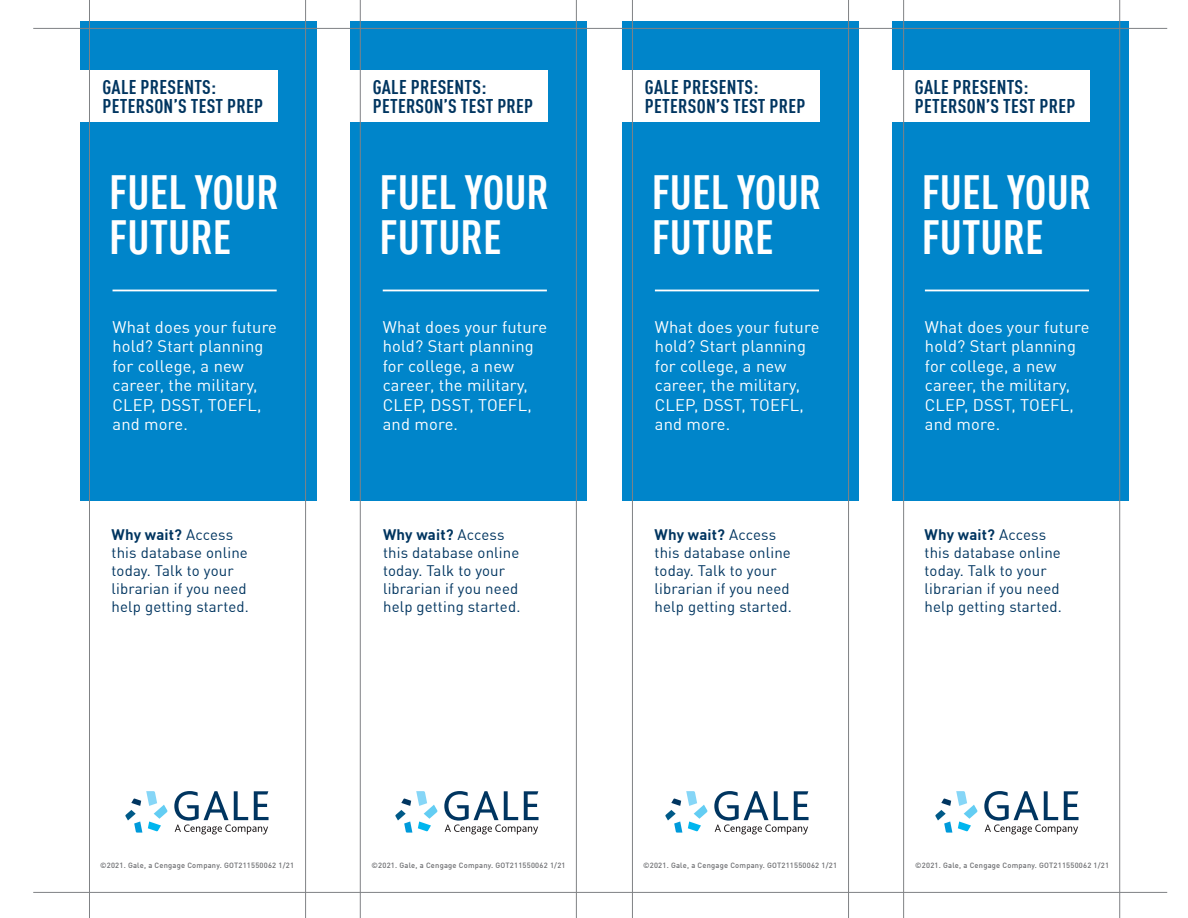
<style>
.page{position:relative;width:1188px;height:918px;background:#fff}
.page>*{position:absolute;margin:0;border:0;box-sizing:border-box;transform-origin:0 0}
.t1{font:700 condensed 46.95px/45px "DIN Offc";color:#fff}
.feature_copy{font:700 condensed 19.5px/19.5px "DIN Offc";letter-spacing:.015em;color:#003560}
.t2{font:16.5px/19.5px "DIN Offc";letter-spacing:.01em;color:#fff}
.t3{font:15px/18px "DIN Offc";letter-spacing:.01em;color:#003560}
.t4{font:500 7.5px "DIN Offc";letter-spacing:.03em;color:#6c6d70}
.s1{font-weight:700}
</style>
<div class="page">
<div style="left:80px;top:22px;width:236px;height:479px;background:#0085ca"></div>
<div style="left:350px;top:22px;width:237px;height:479px;background:#0085ca"></div>
<div style="left:622px;top:22px;width:237px;height:479px;background:#0085ca"></div>
<div style="left:892px;top:22px;width:237px;height:479px;background:#0085ca"></div>
<div style="left:80px;top:70px;width:198px;height:52px;background:#fff"></div>
<div style="left:350px;top:70px;width:198px;height:52px;background:#fff"></div>
<div style="left:622px;top:70px;width:198px;height:52px;background:#fff"></div>
<div style="left:892px;top:70px;width:198px;height:52px;background:#fff"></div>
<hr style="left:113px;top:290px;width:164px;height:1px;background:#fff">
<hr style="left:383px;top:290px;width:164px;height:1px;background:#fff">
<hr style="left:655px;top:290px;width:164px;height:1px;background:#fff">
<hr style="left:925px;top:290px;width:164px;height:1px;background:#fff">
<svg style="left:125px;top:791px;width:43px;height:42px"></svg>
<svg style="left:174px;top:791px;width:95px;height:43px"></svg>
<svg style="left:395px;top:791px;width:43px;height:42px"></svg>
<svg style="left:444px;top:791px;width:95px;height:43px"></svg>
<svg style="left:665px;top:791px;width:43px;height:42px"></svg>
<svg style="left:714px;top:791px;width:95px;height:43px"></svg>
<svg style="left:935px;top:791px;width:43px;height:42px"></svg>
<svg style="left:984px;top:791px;width:95px;height:43px"></svg>
<hr style="left:1119px;top:0;width:1px;height:918px;background:#808285">
<hr style="left:903px;top:0;width:1px;height:918px;background:#808285">
<hr style="left:848px;top:0;width:1px;height:918px;background:#808285">
<hr style="left:632px;top:0;width:1px;height:918px;background:#808285">
<hr style="left:576px;top:0;width:1px;height:918px;background:#808285">
<hr style="left:360px;top:0;width:1px;height:918px;background:#808285">
<hr style="left:305px;top:0;width:1px;height:918px;background:#808285">
<hr style="left:89px;top:0;width:1px;height:918px;background:#808285">
<hr style="left:33px;top:28px;width:1134px;height:1px;background:#808285">
<hr style="left:33px;top:892px;width:1134px;height:1px;background:#808285">
<p class="feature_copy" style="left:103px;top:77px;width:162px">GALE PRESENTS:<br>PETERSON’S TEST PREP</p>
<p class="feature_copy" style="left:373px;top:77px;width:162px">GALE PRESENTS:<br>PETERSON’S TEST PREP</p>
<p class="feature_copy" style="left:645px;top:77px;width:162px">GALE PRESENTS:<br>PETERSON’S TEST PREP</p>
<p class="feature_copy" style="left:915px;top:77px;width:162px">GALE PRESENTS:<br>PETERSON’S TEST PREP</p>
<p class="t1" style="left:109px;top:170px;width:171px">FUEL YOUR<br>FUTURE</p>
<p class="t1" style="left:380px;top:170px;width:171px">FUEL YOUR<br>FUTURE</p>
<p class="t1" style="left:652px;top:170px;width:171px">FUEL YOUR<br>FUTURE</p>
<p class="t1" style="left:922px;top:170px;width:171px">FUEL YOUR<br>FUTURE</p>
<p class="t2" style="left:113px;top:317px;width:166px">What does your future hold? Start planning for college, a new career, the military,<br>CLEP, DSST, TOEFL, and more.</p>
<p class="t2" style="left:383px;top:317px;width:166px">What does your future hold? Start planning for college, a new career, the military,<br>CLEP, DSST, TOEFL, and more.</p>
<p class="t2" style="left:655px;top:317px;width:166px">What does your future hold? Start planning for college, a new career, the military,<br>CLEP, DSST, TOEFL, and more.</p>
<p class="t2" style="left:925px;top:317px;width:166px">What does your future hold? Start planning for college, a new career, the military,<br>CLEP, DSST, TOEFL, and more.</p>
<p class="t3" style="left:112px;top:525px;width:139px"><span class="s1">Why wait?</span> Access this database online today. Talk to your librarian if you need help getting started.</p>
<p class="t3" style="left:383px;top:525px;width:139px"><span class="s1">Why wait?</span> Access this database online today. Talk to your librarian if you need help getting started.</p>
<p class="t3" style="left:655px;top:525px;width:139px"><span class="s1">Why wait?</span> Access this database online today. Talk to your librarian if you need help getting started.</p>
<p class="t3" style="left:925px;top:525px;width:139px"><span class="s1">Why wait?</span> Access this database online today. Talk to your librarian if you need help getting started.</p>
<p class="t4" style="left:100px;top:861px;width:195px">©2021. Gale, a Cengage Company. GOT211550062 1/21</p>
<p class="t4" style="left:372px;top:861px;width:195px">©2021. Gale, a Cengage Company. GOT211550062 1/21</p>
<p class="t4" style="left:643px;top:861px;width:195px">©2021. Gale, a Cengage Company. GOT211550062 1/21</p>
<p class="t4" style="left:915px;top:861px;width:195px">©2021. Gale, a Cengage Company. GOT211550062 1/21</p>
</div>
